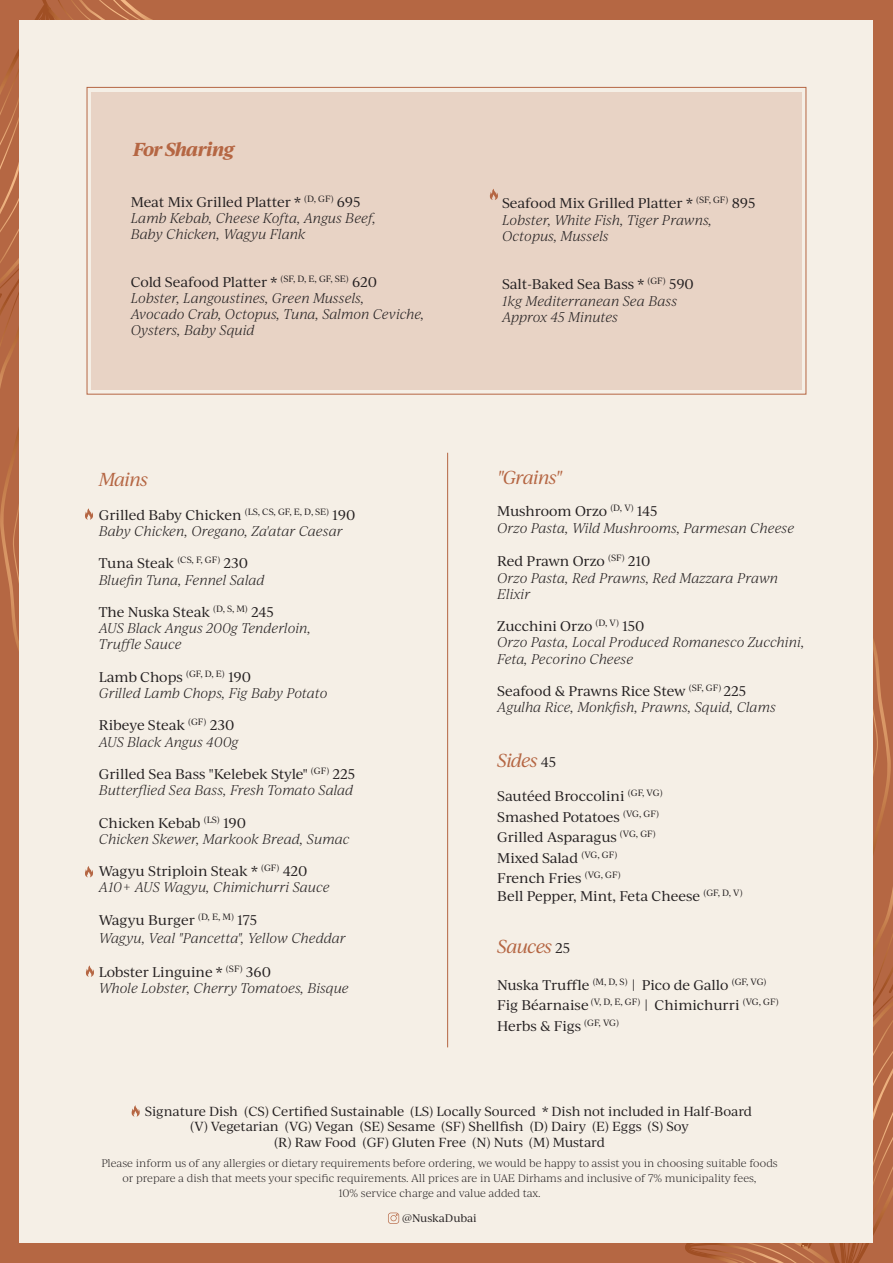
<style>
.page{position:relative;width:893px;height:1263px;background:#b56743}
.page>*{position:absolute;margin:0;border:0;box-sizing:border-box;transform-origin:0 0}
.t1{font:italic 18px "Ivy Journal";letter-spacing:-.04em;color:#b56643}
.t2{font:italic 700 18px "Ivy Journal";letter-spacing:-.045em;color:#b56643}
.t3{font:italic 300 13.5px/16.2px "Ivy Journal";letter-spacing:-.01em;color:#231f20}
.t4{font:13.5px/20.5px "Ivy Journal";color:#231f20}
.t5{font:12.6px "Ivy Journal";letter-spacing:-.01em;color:#231f20}
.t6{font:300 10.5px/14.7px "Ivy Journal";letter-spacing:-.01em;color:#231f20;text-align:center}
.t7{font:10.5px "Ivy Journal";color:#231f20}
.s1{font-weight:400;font-style:normal}
.s2{font-style:normal;font-size:13.5px;color:#231f20}
</style>
<div class="page">
<svg style="left:685px;top:639px;width:208px;height:624px"></svg>
<div style="left:20px;top:20px;width:853px;height:1223px;background:#f5efe6"></div>
<div style="left:91px;top:92px;width:711px;height:298px;background:#e8d3c5"></div>
<svg style="left:490px;top:189px;width:8px;height:11px"></svg>
<svg style="left:388px;top:1212px;width:11px;height:12px"></svg>
<svg style="left:132px;top:1105px;width:8px;height:11px"></svg>
<svg style="left:86px;top:965px;width:8px;height:12px"></svg>
<hr style="left:447px;top:453px;width:1px;height:594px;background:#b56643">
<svg style="left:85px;top:866px;width:8px;height:11px"></svg>
<svg style="left:0;top:0;width:206px;height:778px"></svg>
<h1 class="t2" style="left:133px;top:136px;width:103px">For Sharing</h1>
<p class="t3" style="left:131px;top:193px;width:247px"><span class="s1">Meat Mix Grilled Platter *</span> <sup>(D,</sup> <sup>GF)</sup> <span class="s1">695<br></span>Lamb Kebab, Cheese Kofta, Angus Beef,<br>Baby Chicken, Wagyu Flank</p>
<p class="t3" style="left:131px;top:273px;width:295px"><span class="s1">Cold Seafood Platter *</span> <sup>(SF,</sup> <sup>D,</sup> <sup>E,</sup> <sup>GF,</sup> <sup>SE)</sup> <span class="s1">620<br></span>Lobster, Langoustines, Green Mussels,<br>Avocado Crab, Octopus, Tuna, Salmon Ceviche, Oysters, Baby Squid</p>
<h1 class="t1" style="left:99px;top:466px;width:51px">Mains</h1>
<p class="t3" style="left:99px;top:506px;width:258px"><span class="s1">Grilled Baby Chicken</span> <sup>(LS,</sup> <sup>CS,</sup> <sup>GF,</sup> <sup>E,</sup> <sup>D,</sup> <sup>SE)</sup> <span class="s1">190<br></span>Baby Chicken, Oregano, Za'atar Caesar</p>
<p class="t3" style="left:99px;top:555px;width:167px"><span class="s1">Tuna Steak</span> <sup>(CS,</sup> <sup>F,</sup> <sup>GF)</sup> <span class="s1">230<br></span>Bluefin Tuna, Fennel Salad</p>
<p class="t3" style="left:99px;top:603px;width:214px"><span class="s1">The Nuska Steak</span> <sup>(D,</sup> <sup>S,</sup> <sup>M)</sup> <span class="s1">245<br></span>AUS Black Angus 200g Tenderloin,<br>Truffle Sauce</p>
<p class="t3" style="left:99px;top:668px;width:230px"><span class="s1">Lamb Chops</span> <sup>(GF,</sup> <sup>D,</sup> <sup>E)</sup> <span class="s1">190<br></span>Grilled Lamb Chops, Fig Baby Potato</p>
<p class="t3" style="left:99px;top:717px;width:141px"><span class="s1">Ribeye Steak</span> <sup>(GF)</sup> <span class="s1">230<br></span>AUS Black Angus 400g</p>
<p class="t3" style="left:99px;top:765px;width:258px"><span class="s1">Grilled Sea Bass "Kelebek Style"</span> <sup>(GF)</sup> <span class="s1">225<br></span>Butterflied Sea Bass, Fresh Tomato Salad</p>
<p class="t3" style="left:99px;top:814px;width:252px"><span class="s1">Chicken Kebab</span> <sup>(LS)</sup> <span class="s1">190<br></span>Chicken Skewer, Markook Bread, Sumac</p>
<p class="t3" style="left:99px;top:862px;width:232px"><span class="s1">Wagyu Striploin Steak *</span> <sup>(GF)</sup> <span class="s1">420<br></span>A10+ AUS Wagyu, Chimichurri Sauce</p>
<p class="t3" style="left:99px;top:910px;width:249px;line-height:18px"><span class="s1">Wagyu Burger</span> <sup>(D,</sup> <sup>E,</sup> <sup>M)</sup> <span class="s1">175<br></span>Wagyu, Veal "Pancetta", Yellow Cheddar</p>
<p class="t3" style="left:99px;top:963px;width:251px"><span class="s1">Lobster Linguine *</span> <sup>(SF)</sup> <span class="s1">360<br></span>Whole Lobster, Cherry Tomatoes, Bisque</p>
<p class="t3" style="left:502px;top:195px;width:255px"><span class="s1">Seafood Mix Grilled Platter *</span> <sup>(SF,</sup> <sup>GF)</sup> <span class="s1">895<br></span>Lobster, White Fish, Tiger Prawns,<br>Octopus, Mussels</p>
<p class="t3" style="left:502px;top:276px;width:193px"><span class="s1">Salt-Baked Sea Bass *</span> <sup>(GF)</sup> <span class="s1">590<br></span>1kg Mediterranean Sea Bass<br>Approx 45 Minutes</p>
<h1 class="t1" style="left:497px;top:465px;width:66px">"Grains"</h1>
<p class="t3" style="left:497px;top:503px;width:298px"><span class="s1">Mushroom Orzo</span> <sup>(D,</sup> <sup>V)</sup> <span class="s1">145<br></span>Orzo Pasta, Wild Mushrooms, Parmesan Cheese</p>
<p class="t3" style="left:497px;top:553px;width:282px"><span class="s1">Red Prawn Orzo</span> <sup>(SF)</sup> <span class="s1">210<br></span>Orzo Pasta, Red Prawns, Red Mazzara Prawn<br>Elixir</p>
<p class="t3" style="left:497px;top:618px;width:309px"><span class="s1">Zucchini Orzo</span> <sup>(D,</sup> <sup>V)</sup> <span class="s1">150<br></span>Orzo Pasta, Local Produced Romanesco Zucchini,<br>Feta, Pecorino Cheese</p>
<p class="t3" style="left:497px;top:682px;width:280px"><span class="s1">Seafood &amp; Prawns Rice Stew</span> <sup>(SF,</sup> <sup>GF)</sup> <span class="s1">225<br></span>Agulha Rice, Monkfish, Prawns, Squid, Clams</p>
<h1 class="t1" style="left:497px;top:747px;width:60px">Sides <span class="s2">45</span></h1>
<p class="t4" style="left:497px;top:785px;width:167px">Sautéed Broccolini <sup>(GF,</sup> <sup>VG)<br></sup>Smashed Potatoes <sup>(VG,</sup> <sup>GF)<br></sup>Grilled Asparagus <sup>(VG,</sup> <sup>GF)<br></sup>Mixed Salad <sup>(VG,</sup> <sup>GF)<br></sup>French Fries <sup>(VG,</sup> <sup>GF)</sup></p>
<p class="t4" style="left:497px;top:885px;width:247px">Bell Pepper, Mint, Feta Cheese <sup>(GF,</sup> <sup>D,</sup> <sup>V)</sup></p>
<h1 class="t1" style="left:497px;top:933px;width:75px">Sauces <span class="s2">25</span></h1>
<p class="t4" style="left:497px;top:974px;width:283px">Nuska Truffle <sup>(M,</sup> <sup>D,</sup> <sup>S)</sup> | Pico de Gallo <sup>(GF,</sup> <sup>VG)<br></sup>Fig Béarnaise <sup>(V,</sup> <sup>D,</sup> <sup>E,</sup> <sup>GF)</sup> | Chimichurri <sup>(VG,</sup> <sup>GF)<br></sup>Herbs &amp; Figs <sup>(GF,</sup> <sup>VG)</sup></p>
<p class="t5" style="left:145px;top:1103px;width:609px">Signature Dish (CS) Certified Sustainable (LS) Locally Sourced * Dish not included in Half-Board</p>
<p class="t5" style="left:190px;top:1118px;width:500px">(V) Vegetarian (VG) Vegan (SE) Sesame (SF) Shellfish (D) Dairy (E) Eggs (S) Soy</p>
<p class="t5" style="left:274px;top:1133px;width:332px">(R) Raw Food (GF) Gluten Free (N) Nuts (M) Mustard</p>
<p class="t6" style="left:101px;top:1155px;width:678px">Please inform us of any allergies or dietary requirements before ordering, we would be happy to assist you in choosing suitable foods or prepare a dish that meets your specific requirements. All prices are in UAE Dirhams and inclusive of 7% municipality fees,<br>10% service charge and value added tax.</p>
<p class="t7" style="left:402px;top:1211px;width:76px">@NuskaDubai</p>
</div>
